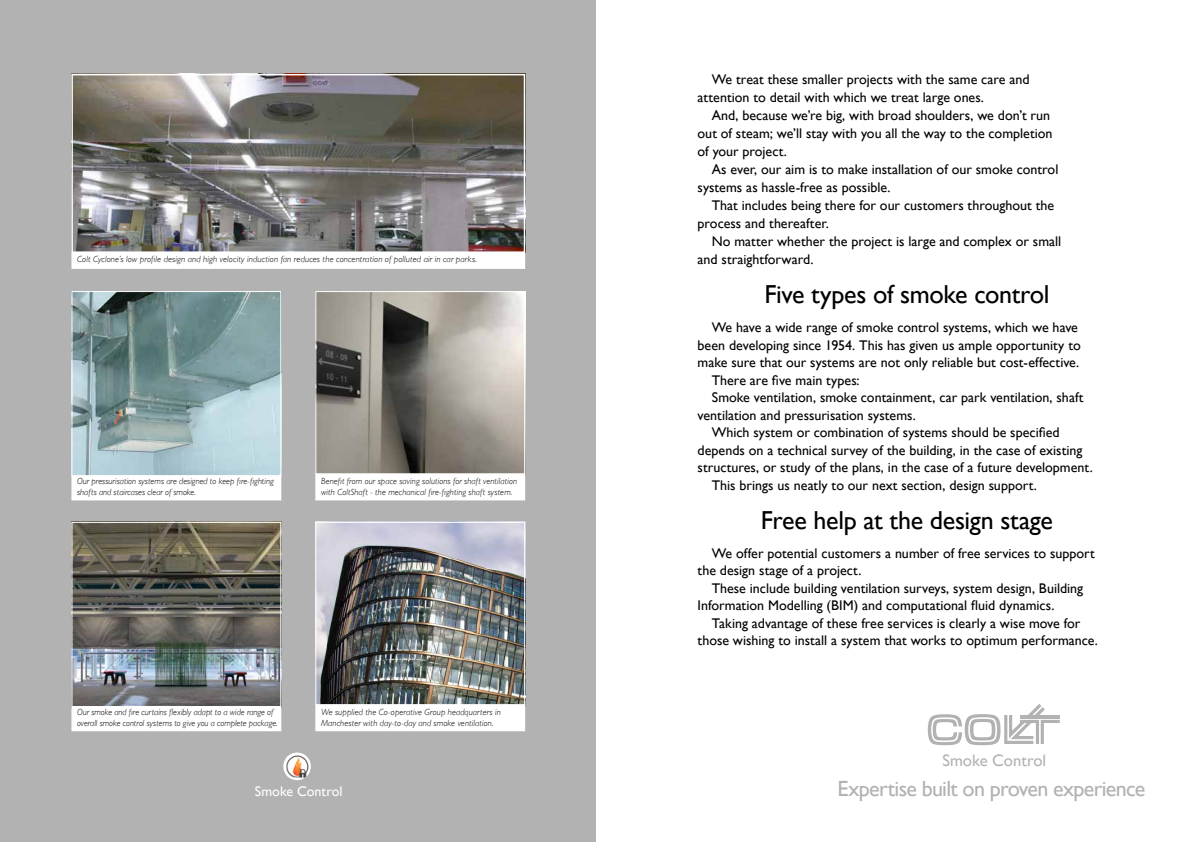
<style>
.page{position:relative;width:1191px;height:842px;background:#fff}
.page>*{position:absolute;margin:0;border:0;box-sizing:border-box;transform-origin:0 0}
.t1{font:26px "Gill Sans";letter-spacing:-.015em;color:#000}
.t2{font:22px "Gill Sans";letter-spacing:-.03em;color:#b3b2b2}
.t3{font:16.6px "Gill Sans";color:#b3b2b2}
.t4{font:14px/18px "Gill Sans";color:#000}
.t5{font:14px "Gill Sans";color:#fff}
.t6{font:italic 300 9px/11px "Gill Sans";letter-spacing:.01em;color:#000}
.t7{font:italic 300 9px/11px "Gill Sans";letter-spacing:.01em;color:#000;scale:.96 1}
</style>
<div class="page">
<div style="left:0;top:0;width:595px;height:842px;background:#b3b2b2"></div>
<svg style="left:283px;top:753px;width:28px;height:27px"></svg>
<img style="left:286px;top:753px;width:23px;height:24px">
<img style="left:73px;top:76px;width:450px;height:175px">
<div style="left:71px;top:74px;width:454px;height:179px;border:1px solid #fff"></div>
<div style="left:71px;top:252px;width:454px;height:17px;background:#fff"></div>
<img style="left:317px;top:293px;width:206px;height:179px">
<div style="left:315px;top:291px;width:210px;height:183px;border:1px solid #fff"></div>
<div style="left:315px;top:473px;width:210px;height:27px;background:#fff;border:1px solid #fff"></div>
<img style="left:317px;top:524px;width:206px;height:179px">
<div style="left:315px;top:522px;width:210px;height:183px;border:1px solid #fff"></div>
<div style="left:315px;top:704px;width:210px;height:27px;background:#fff;border:1px solid #fff"></div>
<img style="left:73px;top:293px;width:206px;height:181px">
<div style="left:71px;top:291px;width:210px;height:185px;border:1px solid #fff"></div>
<div style="left:71px;top:475px;width:210px;height:25px;background:#fff"></div>
<img style="left:73px;top:524px;width:206px;height:181px">
<div style="left:71px;top:522px;width:210px;height:185px;border:1px solid #fff"></div>
<div style="left:71px;top:706px;width:210px;height:25px;background:#fff"></div>
<svg style="left:927px;top:704px;width:132px;height:41px"></svg>
<hr style="left:1020px;top:715px;width:39px;height:3px;background:#b3b2b2">
<p class="t6" style="left:77px;top:254px;width:401px">Colt Cyclone’s low profile design and high velocity induction fan reduces the concentration of polluted air in car parks.</p>
<p class="t6" style="left:77px;top:475px;width:198px">Our pressurisation systems are designed to keep fire-fighting shafts and staircases clear of smoke.</p>
<p class="t6" style="left:321px;top:475px;width:198px">Benefit from our space saving solutions for shaft ventilation with ColtShaft - the mechanical fire-fighting shaft system.</p>
<p class="t7" style="left:77px;top:706px;width:210px">Our smoke and fire curtains flexibly adapt to a wide range of overall smoke control systems to give you a complete package.</p>
<p class="t6" style="left:321px;top:706px;width:181px">We supplied the Co-operative Group headquarters in<br>Manchester with day-to-day and smoke ventilation.</p>
<p class="t5" style="left:255px;top:782px;width:89px">Smoke Control</p>
<p class="t4" style="left:697px;top:70px;width:333px;text-indent:14px">We treat these smaller projects with the same care and attention to detail with which we treat large ones.</p>
<p class="t4" style="left:697px;top:106px;width:356px;text-indent:14px">And, because we’re big, with broad shoulders, we don’t run out of steam; we’ll stay with you all the way to the completion of your project.</p>
<p class="t4" style="left:697px;top:160px;width:362px;text-indent:14px">As ever, our aim is to make installation of our smoke control systems as hassle-free as possible.</p>
<p class="t4" style="left:697px;top:196px;width:358px;text-indent:14px">That includes being there for our customers throughout the process and thereafter.</p>
<p class="t4" style="left:697px;top:232px;width:365px;text-indent:14px">No matter whether the project is large and complex or small and straightforward.</p>
<h1 class="t1" style="left:764px;top:279px;width:287px">Five types of smoke control</h1>
<p class="t4" style="left:711px;top:318px;width:368px">We have a wide range of smoke control systems, which we have</p>
<p class="t4" style="left:697px;top:336px;width:385px">been developing since 1954. This has given us ample opportunity to</p>
<p class="t4" style="left:697px;top:353px;width:383px">make sure that our systems are not only reliable but cost-effective.</p>
<p class="t4" style="left:711px;top:371px;width:149px">There are five main types:</p>
<p class="t4" style="left:711px;top:388px;width:373px">Smoke ventilation, smoke containment, car park ventilation, shaft</p>
<p class="t4" style="left:697px;top:406px;width:220px">ventilation and pressurisation systems.</p>
<p class="t4" style="left:711px;top:423px;width:349px">Which system or combination of systems should be specified</p>
<p class="t4" style="left:697px;top:441px;width:386px">depends on a technical survey of the building, in the case of existing</p>
<p class="t4" style="left:697px;top:458px;width:397px">structures, or study of the plans, in the case of a future development.</p>
<p class="t4" style="left:711px;top:476px;width:327px">This brings us neatly to our next section, design support.</p>
<h1 class="t1" style="left:761px;top:505px;width:294px">Free help at the design stage</h1>
<p class="t4" style="left:697px;top:544px;width:399px;line-height:17.5px;text-indent:14px">We offer potential customers a number of free services to support the design stage of a project.</p>
<p class="t4" style="left:697px;top:579px;width:387px;line-height:17.5px;text-indent:14px">These include building ventilation surveys, system design, Building<br>Information Modelling (BIM) and computational fluid dynamics.</p>
<p class="t4" style="left:697px;top:614px;width:402px;line-height:17.5px;text-align:center">Taking advantage of these free services is clearly a wise move for those wishing to install a system that works to optimum performance.</p>
<p class="t3" style="left:942px;top:751px;width:105px">Smoke Control</p>
<h2 class="t2" style="left:837px;top:776px;width:309px">Expertise built on proven experience</h2>
</div>
